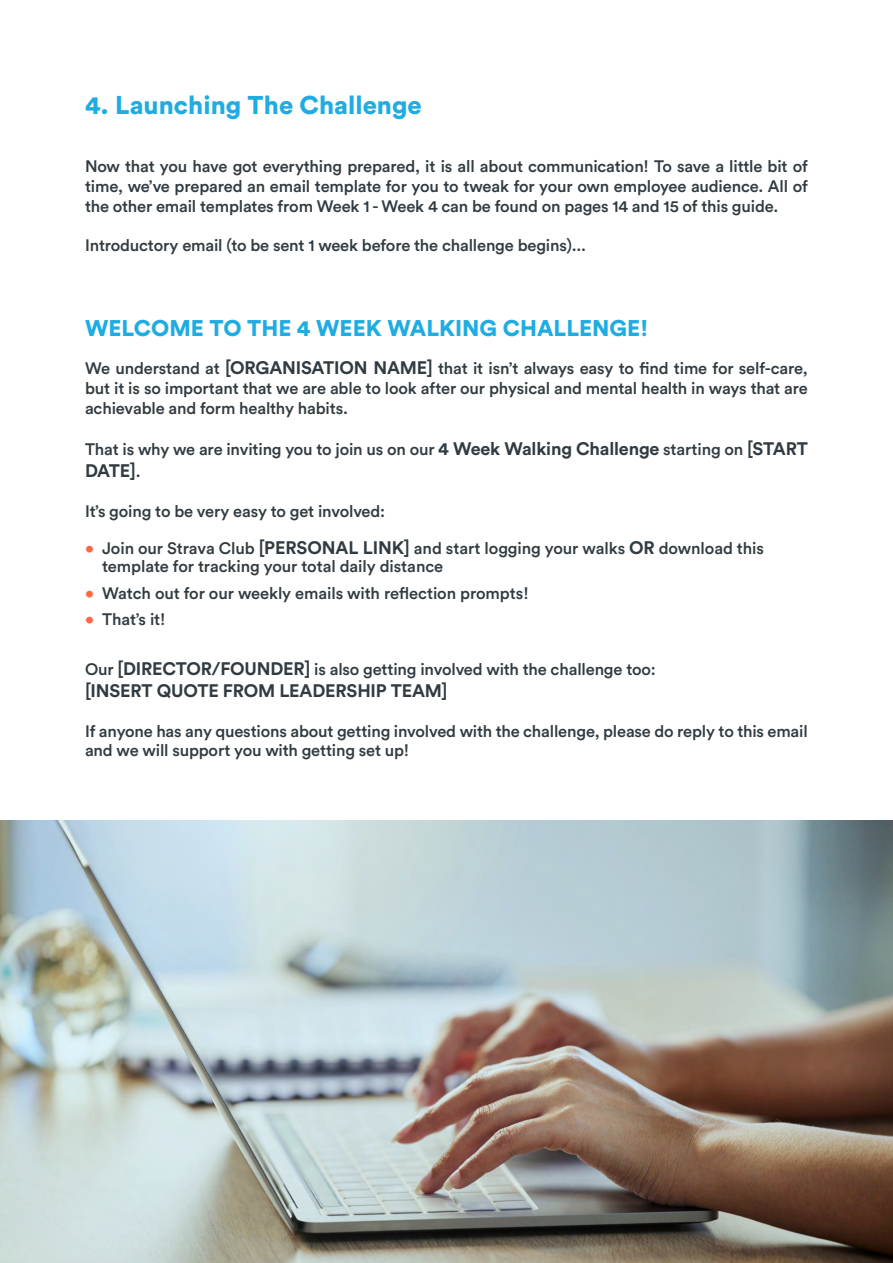
<style>
.page{position:relative;width:893px;height:1263px;background:#fff}
.page>*{position:absolute;margin:0;border:0;box-sizing:border-box;transform-origin:0 0}
.t1{font:900 25.5px "Circular Std";color:#1face2}
.t2{font:900 22.5px "Circular Std";color:#1face2}
.t3{font:700 18px "Circular Std";letter-spacing:-.01em;color:#313b41}
.t4{font:500 16.5px/19.8px "Circular Std";letter-spacing:-.01em;color:#313b41;text-align:justify}
.s1{font-weight:700;font-size:18px}
.s2{font-weight:500;font-size:16.5px}
.s3{color:#ff6742}
</style>
<div class="page">
<img style="left:0;top:821px;width:893px;height:442px">
<h1 class="t1" style="left:85px;top:88px;width:338px">4. Launching The Challenge</h1>
<p class="t4" style="left:85px;top:156px;width:724px">Now that you have got everything prepared, it is all about communication! To save a little bit of time, we’ve prepared an email template for you to tweak for your own employee audience. All of the other email templates from Week 1 - Week 4 can be found on pages 14 and 15 of this guide.</p>
<p class="t4" style="left:85px;top:235px;width:502px">Introductory email (to be sent 1 week before the challenge begins)...</p>
<h2 class="t2" style="left:85px;top:313px;width:565px">WELCOME TO THE 4 WEEK WALKING CHALLENGE!</h2>
<p class="t4" style="left:85px;top:358px;width:724px">We understand at <span class="s1">[ORGANISATION NAME]</span> that it isn’t always easy to find time for self-care, but it is so important that we are able to look after our physical and mental health in ways that are achievable and form healthy habits.</p>
<p class="t4" style="left:85px;top:439px;width:724px">That is why we are inviting you to join us on our <span class="s1">4 Week Walking Challenge</span> starting on <span class="s1">[START</span></p>
<p class="t3" style="left:85px;top:459px;width:57px">DATE]<span class="s2">.</span></p>
<p class="t4" style="left:85px;top:500px;width:302px">It’s going to be very easy to get involved:</p>
<p class="t4" style="left:102px;top:539px;width:663px;line-height:18px;text-indent:-17px"><span class="s3">•</span> Join our Strava Club <span class="s1">[PERSONAL LINK]</span> and start logging your walks <span class="s1">OR</span> download this template for tracking your total daily distance</p>
<p class="t4" style="left:85px;top:583px;width:445px"><span class="s3">•</span> Watch out for our weekly emails with reflection prompts!</p>
<p class="t4" style="left:85px;top:609px;width:82px"><span class="s3">•</span> That’s it!</p>
<p class="t4" style="left:85px;top:659px;width:572px">Our <span class="s1">[DIRECTOR/FOUNDER]</span> is also getting involved with the challenge too:</p>
<p class="t3" style="left:85px;top:679px;width:364px">[INSERT QUOTE FROM LEADERSHIP TEAM]</p>
<p class="t4" style="left:85px;top:720px;width:724px">If anyone has any questions about getting involved with the challenge, please do reply to this email and we will support you with getting set up!</p>
</div>
